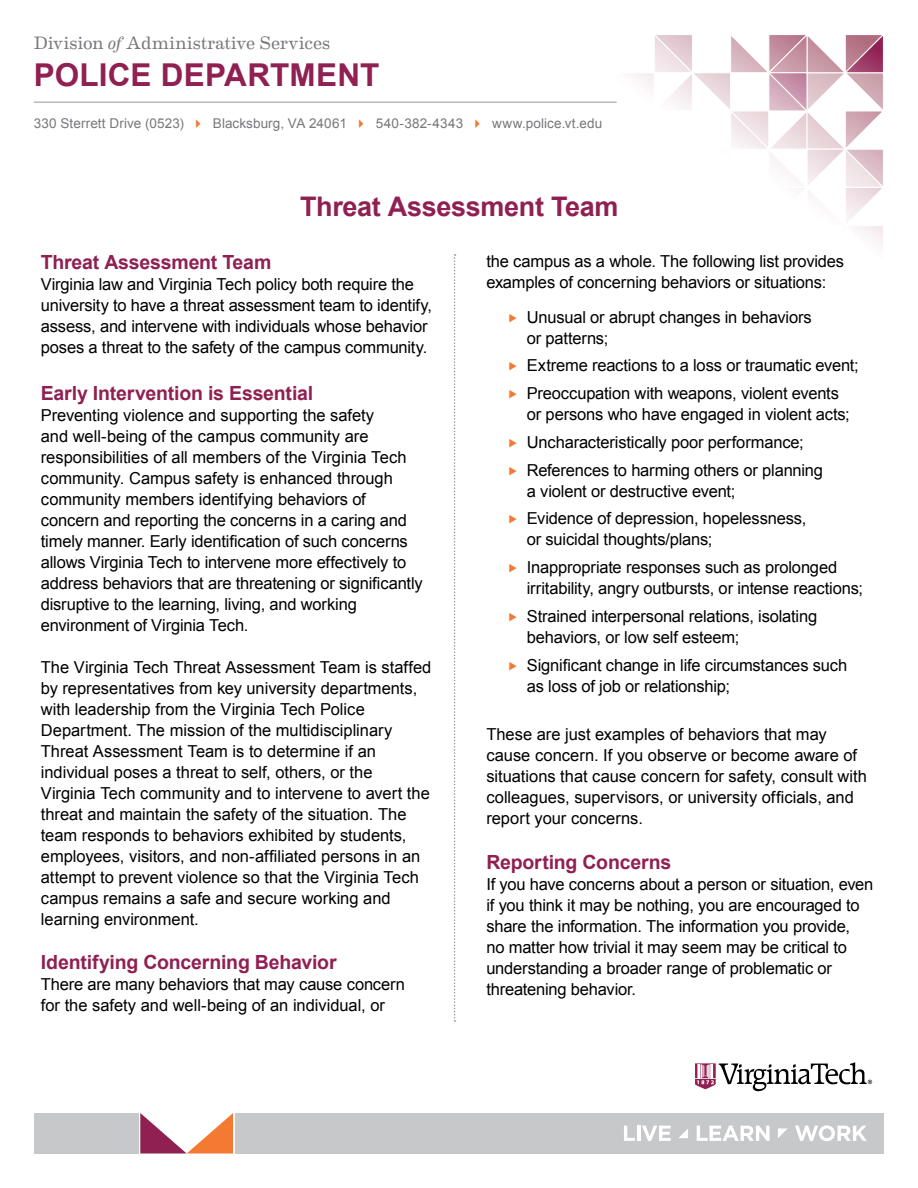
<style>
.page{position:relative;width:918px;height:1188px;background:#fff}
.page>*{position:absolute;margin:0;border:0;box-sizing:border-box;transform-origin:0 0}
.t1{font:700 31.5px "Arial";letter-spacing:.005em;color:#902052}
.t2{font:700 27px "Arial";letter-spacing:-.01em;color:#902052}
.t3{font:700 19.5px "Arial";letter-spacing:-.01em;color:#902052}
.t4{font:18px "Eames Century Modern";letter-spacing:.005em;color:#77787b}
.t5{font:16.5px/21px "Arial";letter-spacing:-.01em;color:#000}
.t6{font:13.5px "Arial";letter-spacing:.01em;color:#77787b}
.s1{font-style:italic}
</style>
<div class="page">
<svg style="left:140px;top:1113px;width:93px;height:41px"></svg>
<div style="left:34px;top:1113px;width:105px;height:41px;background:#c7c8ca"></div>
<div style="left:235px;top:1113px;width:609px;height:41px;background:#c7c8ca"></div>
<div style="left:274px;top:1113px;width:610px;height:41px;background:#c7c8ca"></div>
<svg style="left:695px;top:1062px;width:177px;height:29px"></svg>
<svg style="left:624px;top:1126px;width:11px;height:15px"></svg>
<hr style="left:637px;top:1126px;width:3px;height:15px;background:#fff">
<svg style="left:642px;top:1126px;width:29px;height:15px"></svg>
<svg style="left:679px;top:1129px;width:9px;height:9px"></svg>
<svg style="left:697px;top:1126px;width:73px;height:15px"></svg>
<svg style="left:778px;top:1128px;width:10px;height:10px"></svg>
<svg style="left:795px;top:1125px;width:72px;height:16px"></svg>
<svg style="left:577px;top:35px;width:306px;height:210px"></svg>
<hr style="left:34px;top:102px;width:583px;height:1px;background:#939598">
<svg style="left:454px;top:254px;width:2px;height:768px"></svg>
<p class="t4" style="left:34px;top:29px;width:298px">Division <span class="s1">of</span> Administrative Services</p>
<h1 class="t1" style="left:34px;top:54px;width:347px">POLICE DEPARTMENT</h1>
<p class="t6" style="left:34px;top:114px;width:152px">330 Sterrett Drive (0523)</p>
<p class="t6" style="left:213px;top:114px;width:136px">Blacksburg, VA 24061</p>
<p class="t6" style="left:376px;top:114px;width:89px">540-382-4343</p>
<p class="t6" style="left:492px;top:114px;width:112px">www.police.vt.edu</p>
<h2 class="t2" style="left:300px;top:189px;width:320px">Threat Assessment Team</h2>
<p class="t3" style="left:41px;top:249px;width:232px">Threat Assessment Team</p>
<p class="t5" style="left:41px;top:274px;width:393px">Virginia law and Virginia Tech policy both require the university to have a threat assessment team to identify, assess, and intervene with individuals whose behavior poses a threat to the safety of the campus community.</p>
<p class="t3" style="left:41px;top:380px;width:274px">Early Intervention is Essential</p>
<p class="t5" style="left:41px;top:405px;width:383px">Preventing violence and supporting the safety<br>and well-being of the campus community are responsibilities of all members of the Virginia Tech community. Campus safety is enhanced through community members identifying behaviors of concern and reporting the concerns in a caring and timely manner. Early identification of such concerns allows Virginia Tech to intervene more effectively to address behaviors that are threatening or significantly disruptive to the learning, living, and working environment of Virginia Tech.</p>
<p class="t5" style="left:41px;top:657px;width:392px">The Virginia Tech Threat Assessment Team is staffed by representatives from key university departments, with leadership from the Virginia Tech Police Department. The mission of the multidisciplinary Threat Assessment Team is to determine if an individual poses a threat to self, others, or the Virginia Tech community and to intervene to avert the threat and maintain the safety of the situation. The team responds to behaviors exhibited by students, employees, visitors, and non-affiliated persons in an attempt to prevent violence so that the Virginia Tech campus remains a safe and secure working and learning environment.</p>
<p class="t3" style="left:41px;top:950px;width:297px">Identifying Concerning Behavior</p>
<p class="t5" style="left:41px;top:974px;width:366px">There are many behaviors that may cause concern for the safety and well-being of an individual, or</p>
<p class="t5" style="left:486px;top:251px;width:359px">the campus as a whole. The following list provides examples of concerning behaviors or situations:</p>
<p class="t5" style="left:527px;top:306px;width:286px">Unusual or abrupt changes in behaviors or patterns;</p>
<p class="t5" style="left:527px;top:352px;width:334px;line-height:27.8px">Extreme reactions to a loss or traumatic event;<br>Preoccupation with weapons, violent events</p>
<p class="t5" style="left:527px;top:401px;width:325px;line-height:27.8px">or persons who have engaged in violent acts;<br>Uncharacteristically poor performance;<br>References to harming others or planning</p>
<p class="t5" style="left:527px;top:477px;width:281px;line-height:27.8px">a violent or destructive event;<br>Evidence of depression, hopelessness,</p>
<p class="t5" style="left:527px;top:526px;width:312px;line-height:27.8px">or suicidal thoughts/plans;<br>Inappropriate responses such as prolonged</p>
<p class="t5" style="left:527px;top:575px;width:338px;line-height:27.8px">irritability, angry outbursts, or intense reactions;<br>Strained interpersonal relations, isolating</p>
<p class="t5" style="left:527px;top:623px;width:322px;line-height:27.8px">behaviors, or low self esteem;<br>Significant change in life circumstances such</p>
<p class="t5" style="left:527px;top:675px;width:205px">as loss of job or relationship;</p>
<p class="t5" style="left:486px;top:724px;width:382px">These are just examples of behaviors that may cause concern. If you observe or become aware of situations that cause concern for safety, consult with colleagues, supervisors, or university officials, and report your concerns.</p>
<p class="t3" style="left:486px;top:849px;width:186px">Reporting Concerns</p>
<p class="t5" style="left:486px;top:874px;width:389px">If you have concerns about a person or situation, even if you think it may be nothing, you are encouraged to share the information. The information you provide,<br>no matter how trivial it may seem may be critical to understanding a broader range of problematic or threatening behavior.</p>
</div>
